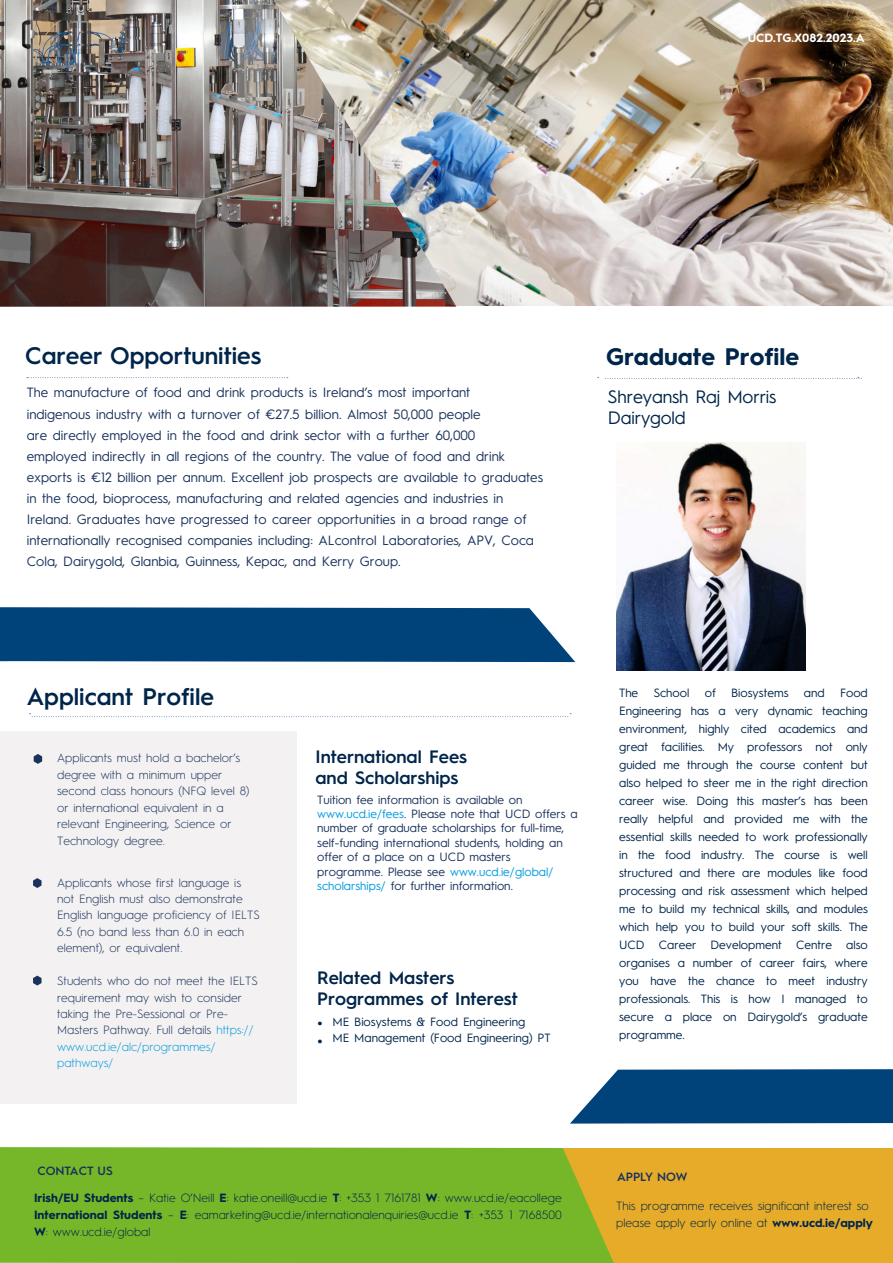
<style>
.page{position:relative;width:893px;height:1263px;background:#fff}
.page>*{position:absolute;margin:0;border:0;box-sizing:border-box;transform-origin:0 0}
.t1{font:600 24px "Hurme Geometric Sans 1";color:#00254a}
.t2{font:700 24px "Hurme Geometric Sans 1";color:#00254a}
.t3{font:600 18px/21.8px "Hurme Geometric Sans 1";color:#00254a}
.t4{font:18px/20.5px "Hurme Geometric Sans 1";letter-spacing:-.01em;color:#00254a}
.t5{font:13.5px/21px "Hurme Geometric Sans 1";color:#1a325c}
.t6{font:12px/18px "Hurme Geometric Sans 1";color:#00254a}
.t7{font:300 12px/16.6px "Hurme Geometric Sans 1";color:#1a325c}
.t8{font:300 12px/17px "Hurme Geometric Sans 1";color:#00254a;text-align:justify}
.t9{font:12px/14.4px "Hurme Geometric Sans 1";color:#1a325c}
.t10{font:700 12px "Hurme Geometric Sans 1";color:#fff}
.t11{font:600 12px "Hurme Geometric Sans 1";color:#1a325c}
.s1{color:#009ade}
.s2{color:#009bdf}
.s3{font-weight:700}
</style>
<div class="page">
<div style="left:614px;top:1148px;width:279px;height:115px;background:#e6ab28"></div>
<div style="left:0;top:1147px;width:614px;height:116px;background:#76b729"></div>
<svg style="left:570px;top:1069px;width:323px;height:54px;background:#155185"></svg>
<svg style="left:605px;top:377px;width:255px;height:2px"></svg>
<svg style="left:0;top:607px;width:575px;height:55px;background:#0f4d81"></svg>
<div style="left:0;top:732px;width:296px;height:372px;background:#f3f1f1"></div>
<svg style="left:33px;top:975px;width:9px;height:10px"></svg>
<svg style="left:34px;top:754px;width:8px;height:10px"></svg>
<svg style="left:30px;top:713px;width:541px;height:4px"></svg>
<svg style="left:27px;top:377px;width:261px;height:1px"></svg>
<svg style="left:33px;top:878px;width:9px;height:10px"></svg>
<img style="left:456px;top:0;width:437px;height:306px">
<img style="left:0;top:0;width:456px;height:307px">
<img style="left:616px;top:443px;width:189px;height:227px">
<p class="t10" style="left:748px;top:30px;width:119px">UCD.TG.X082.2023.A</p>
<h1 class="t1" style="left:25px;top:339px;width:238px">Career Opportunities</h1>
<p class="t5" style="left:27px;top:381px;width:518px">The manufacture of food and drink products is Ireland’s most important<br>indigenous industry with a turnover of €27.5 billion. Almost 50,000 people<br>are directly employed in the food and drink sector with a further 60,000<br>employed indirectly in all regions of the country. The value of food and drink exports is €12 billion per annum. Excellent job prospects are available to graduates in the food, bioprocess, manufacturing and related agencies and industries in Ireland. Graduates have progressed to career opportunities in a broad range of internationally recognised companies including: ALcontrol Laboratories, APV, Coca Cola, Dairygold, Glanbia, Guinness, Kepac, and Kerry Group.</p>
<h1 class="t2" style="left:606px;top:340px;width:195px">Graduate Profile</h1>
<h2 class="t4" style="left:608px;top:386px;width:170px">Shreyansh Raj Morris<br>Dairygold</h2>
<h1 class="t1" style="left:27px;top:680px;width:189px">Applicant Profile</h1>
<p class="t7" style="left:57px;top:749px;width:194px">Applicants must hold a bachelor’s degree with a minimum upper second class honours (NFQ level 8) or international equivalent in a relevant Engineering, Science or<br>Technology degree.</p>
<p class="t7" style="left:57px;top:874px;width:204px;line-height:16.2px">Applicants whose first language is not English must also demonstrate English language proficiency of IELTS 6.5 (no band less than 6.0 in each element), or equivalent.</p>
<p class="t7" style="left:57px;top:972px;width:202px">Students who do not meet the IELTS requirement may wish to consider taking the Pre-Sessional or Pre-<br>Masters Pathway. Full details <span class="s1">https:// www.ucd.ie/alc/programmes/ pathways/</span></p>
<h2 class="t3" style="left:315px;top:744px;width:153px;line-height:21px">International Fees and Scholarships</h2>
<p class="t9" style="left:317px;top:791px;width:262px">Tuition fee information is available on <span class="s2">www.ucd.ie/fees</span>. Please note that UCD offers a number of graduate scholarships for full-time, self-funding international students, holding an offer of a place on a UCD masters programme. Please see <span class="s2">www.ucd.ie/global/ scholarships/</span> for further information.</p>
<h2 class="t3" style="left:317px;top:966px;width:202px">Related Masters<br>Programmes of Interest •</h2>
<h2 class="t3" style="left:317px;top:1027px;width:7px">•</h2>
<p class="t6" style="left:332px;top:1013px;width:220px;line-height:15.9px">ME Biosystems &amp; Food Engineering<br>ME Management (Food Engineering) PT</p>
<p class="t11" style="left:37px;top:1162px;width:77px">CONTACT US</p>
<p class="t8" style="left:34px;top:1188px;width:529px"><span class="s3">Irish/EU Students</span> – Katie O’Neill <span class="s3">E</span>: katie.oneill@ucd.ie <span class="s3">T</span>: +353 1 7161781 <span class="s3">W</span>: www.ucd.ie/eacollege <span class="s3">International Students</span> – <span class="s3">E</span>: eamarketing@ucd.ie/internationalenquiries@ucd.ie <span class="s3">T</span>: +353 1 7168500<br><span class="s3">W</span>: www.ucd.ie/global</p>
<p class="t6" style="left:619px;top:683px;width:21px">The</p>
<p class="t6" style="left:654px;top:683px;width:37px">School</p>
<p class="t6" style="left:705px;top:683px;width:13px">of</p>
<p class="t6" style="left:731px;top:683px;width:59px">Biosystems</p>
<p class="t6" style="left:804px;top:683px;width:22px">and</p>
<p class="t6" style="left:619px;top:683px;width:250px;text-align:justify;text-indent:221px">Food Engineering has a very dynamic teaching environment, highly cited academics and great facilities. My professors not only guided me through the course content but also helped to steer me in the right direction career wise. Doing this master’s has been really helpful and provided me with the essential skills needed to work professionally in the food industry. The course is well structured and there are modules like food processing and risk assessment which helped me to build my technical skills, and modules which help you to build your soft skills. The UCD Career Development Centre also organises a number of career fairs, where you have the chance to meet industry professionals. This is how I managed to secure a place on Dairygold’s graduate programme.</p>
<p class="t11" style="left:617px;top:1168px;width:72px">APPLY NOW</p>
<p class="t8" style="left:616px;top:1196px;width:258px">This programme receives significant interest so please apply early online at <span class="s3">www.ucd.ie/apply</span></p>
</div>
